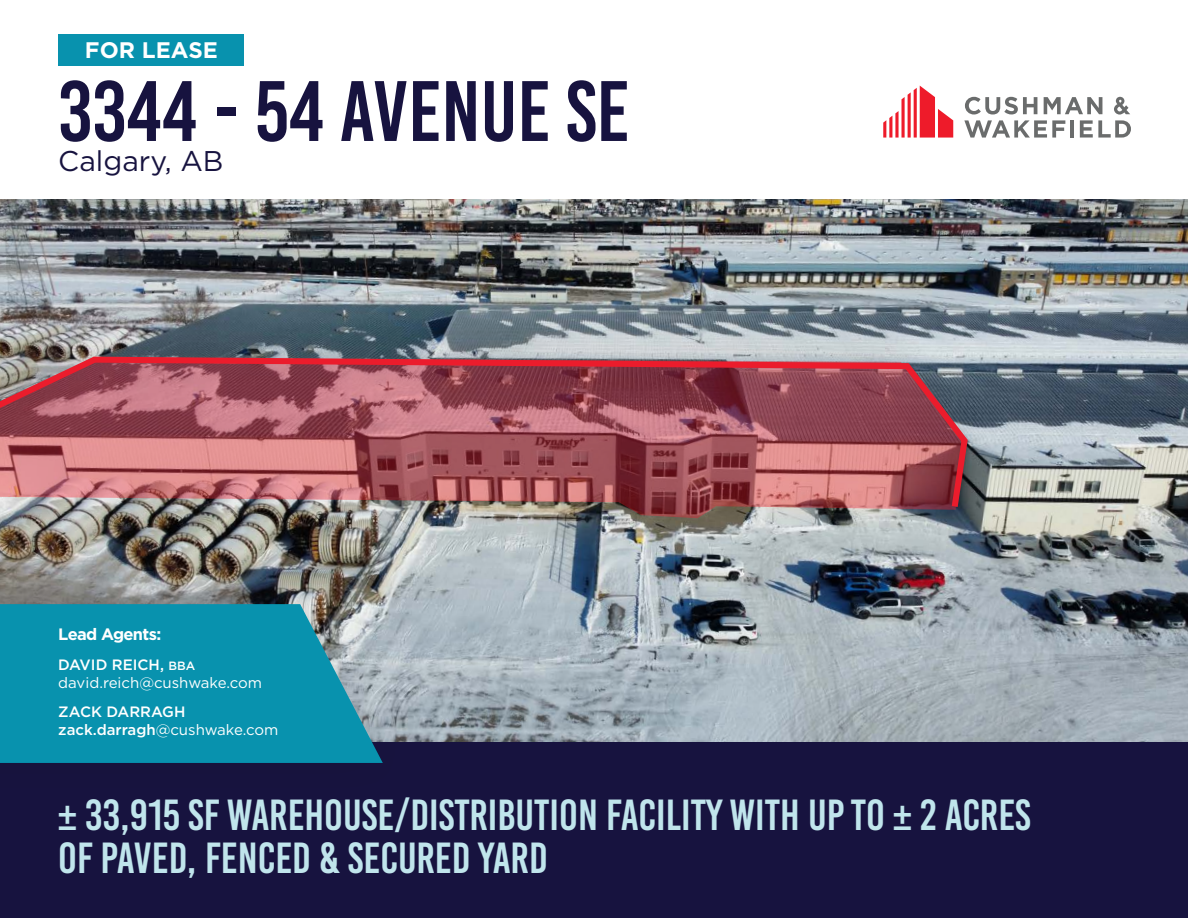
<style>
.page{position:relative;width:1188px;height:918px;background:#fff}
.page>*{position:absolute;margin:0;border:0;box-sizing:border-box;transform-origin:0 0}
.Property_Name___Address_2nd_Line{font:85.5px "Bebas Kai";color:#17133f}
.t1{font:43.5px/43.5px "Bebas Kai";color:#c0e5ec}
.Property_Name___Address_2nd_Line-2{font:28.5px "Gotham";color:#17133f}
.Property_Name___Address_2nd_Line-3{font:700 22.5px "Gotham";color:#fff}
.t2{font:700 16.5px "Gotham";letter-spacing:-.04em;color:#fff}
.t3{font:15px "Gotham";color:#fff}
.t4{font:500 15px "Gotham";color:#fff}
.s1{font-size:12px}
.s2{font-weight:500}
</style>
<div class="page">
<img style="left:0;top:199px;width:1188px;height:543px">
<div style="left:0;top:742px;width:1188px;height:176px;background:#17133f"></div>
<div style="left:58px;top:34px;width:186px;height:32px;background:#0892ae"></div>
<svg style="left:883px;top:86px;width:70px;height:52px"></svg>
<svg style="left:964px;top:97px;width:167px;height:41px"></svg>
<div style="left:0;top:558px;width:403px;height:235px;background:#231f20;opacity:.25"></div>
<svg style="left:0;top:604px;width:383px;height:159px;background:#1894ad"></svg>
<div style="left:0;top:312px;width:988px;height:235px;background:#231f20;opacity:.25"></div>
<div style="left:0;top:311px;width:991px;height:222px;background:#231f20;opacity:.25"></div>
<img style="left:0;top:354px;width:971px;height:159px">
<p class="Property_Name___Address_2nd_Line-3" style="left:85px;top:35px;width:134px">FOR LEASE</p>
<p class="Property_Name___Address_2nd_Line" style="left:58px;top:65px;width:573px">3344 - 54 AVENUE SE</p>
<p class="Property_Name___Address_2nd_Line-2" style="left:58px;top:143px;width:167px">Calgary, AB</p>
<p class="t2" style="left:58px;top:624px;width:104px">Lead Agents:</p>
<p class="t4" style="left:58px;top:655px;width:139px">DAVID REICH, <span class="s1">BBA</span></p>
<p class="t3" style="left:58px;top:673px;width:205px">david.reich@cushwake.com</p>
<p class="t4" style="left:58px;top:702px;width:129px">ZACK DARRAGH</p>
<p class="t3" style="left:58px;top:720px;width:222px"><span class="s2">zack.darragh</span>@cushwake.com</p>
<p class="t1" style="left:58px;top:793px;width:974px">± 33,915 SF WAREHOUSE/DISTRIBUTION FACILITY WITH UP TO ± 2 ACRES<br>OF PAVED, FENCED &amp; SECURED YARD</p>
</div>
